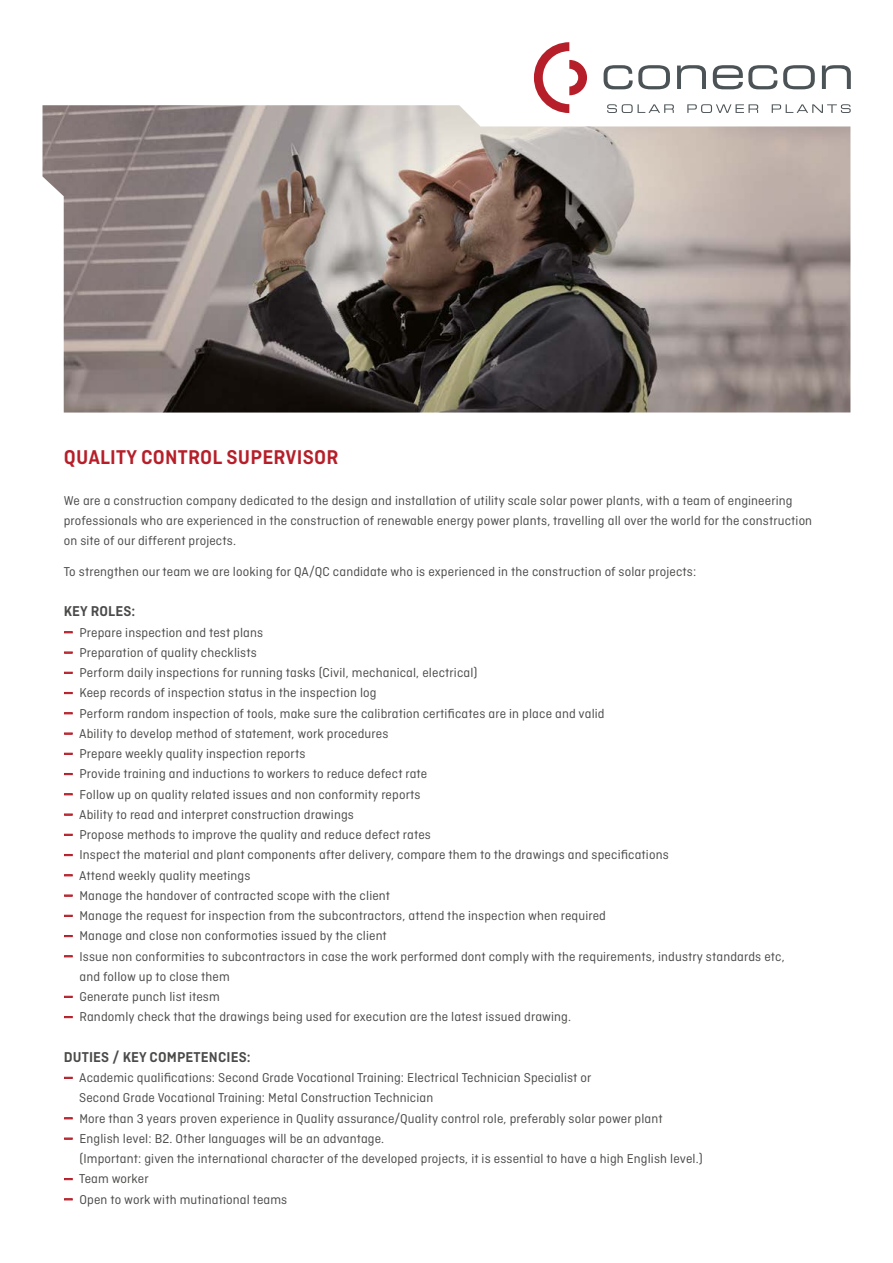
<style>
.page{position:relative;width:893px;height:1263px;background:#fff}
.page>*{position:absolute;margin:0;border:0;box-sizing:border-box;transform-origin:0 0}
.t1{font:600 21px "Ciutadella";letter-spacing:.01em;color:#b61f29}
.t2{font:600 15px "Ciutadella";letter-spacing:.01em;color:#4a4a49}
.t3{font:13.5px/20.2px "Ciutadella";letter-spacing:.01em;color:#4a4a49}
</style>
<div class="page">
<svg style="left:604px;top:65px;width:66px;height:24px"></svg>
<svg style="left:677px;top:65px;width:29px;height:24px"></svg>
<svg style="left:713px;top:65px;width:64px;height:24px"></svg>
<svg style="left:783px;top:65px;width:32px;height:24px"></svg>
<svg style="left:822px;top:65px;width:29px;height:24px"></svg>
<svg style="left:534px;top:42px;width:53px;height:63px"></svg>
<svg style="left:608px;top:104px;width:65px;height:1px"></svg>
<svg style="left:687px;top:104px;width:71px;height:1px"></svg>
<svg style="left:772px;top:104px;width:79px;height:9px"></svg>
<img style="left:43px;top:105px;width:807px;height:308px">
<h1 class="t1" style="left:64px;top:445px;width:276px">QUALITY CONTROL SUPERVISOR</h1>
<p class="t3" style="left:64px;top:490px;width:750px">We are a construction company dedicated to the design and installation of utility scale solar power plants, with a team of engineering professionals who are experienced in the construction of renewable energy power plants, travelling all over the world for the construction on site of our different projects.</p>
<p class="t3" style="left:64px;top:561px;width:634px">To strengthen our team we are looking for QA/QC candidate who is experienced in the construction of solar projects:</p>
<p class="t2" style="left:64px;top:603px;width:73px">KEY ROLES:</p>
<p class="t3" style="left:64px;top:622px;width:201px"><sup>_</sup> Prepare inspection and test plans</p>
<p class="t3" style="left:64px;top:642px;width:195px"><sup>_</sup> Preparation of quality checklists</p>
<p class="t3" style="left:64px;top:662px;width:415px"><sup>_</sup> Perform daily inspections for running tasks (Civil, mechanical, electrical)</p>
<p class="t3" style="left:64px;top:683px;width:314px"><sup>_</sup> Keep records of inspection status in the inspection log</p>
<p class="t3" style="left:64px;top:703px;width:542px"><sup>_</sup> Perform random inspection of tools, make sure the calibration certificates are in place and valid</p>
<p class="t3" style="left:64px;top:723px;width:326px"><sup>_</sup> Ability to develop method of statement, work procedures</p>
<p class="t3" style="left:64px;top:743px;width:243px"><sup>_</sup> Prepare weekly quality inspection reports</p>
<p class="t3" style="left:64px;top:764px;width:365px"><sup>_</sup> Provide training and inductions to workers to reduce defect rate</p>
<p class="t3" style="left:64px;top:784px;width:358px"><sup>_</sup> Follow up on quality related issues and non conformity reports</p>
<p class="t3" style="left:64px;top:804px;width:292px"><sup>_</sup> Ability to read and interpret construction drawings</p>
<p class="t3" style="left:64px;top:824px;width:369px"><sup>_</sup> Propose methods to improve the quality and reduce defect rates</p>
<p class="t3" style="left:64px;top:845px;width:606px"><sup>_</sup> Inspect the material and plant components after delivery, compare them to the drawings and specifications</p>
<p class="t3" style="left:64px;top:865px;width:188px"><sup>_</sup> Attend weekly quality meetings</p>
<p class="t3" style="left:64px;top:885px;width:328px"><sup>_</sup> Manage the handover of contracted scope with the client</p>
<p class="t3" style="left:64px;top:905px;width:544px"><sup>_</sup> Manage the request for inspection from the subcontractors, attend the inspection when required</p>
<p class="t3" style="left:64px;top:926px;width:325px"><sup>_</sup> Manage and close non conformoties issued by the client</p>
<p class="t3" style="left:64px;top:946px;width:722px"><sup>_</sup> Issue non conformities to subcontractors in case the work performed dont comply with the requirements, industry standards etc,</p>
<p class="t3" style="left:79px;top:966px;width:152px">and follow up to close them</p>
<p class="t3" style="left:64px;top:986px;width:158px"><sup>_</sup> Generate punch list itesm</p>
<p class="t3" style="left:64px;top:1007px;width:509px"><sup>_</sup> Randomly check that the drawings being used for execution are the latest issued drawing.</p>
<p class="t2" style="left:64px;top:1048px;width:188px">DUTIES / KEY COMPETENCIES:</p>
<p class="t3" style="left:64px;top:1067px;width:529px"><sup>_</sup> Academic qualifications: Second Grade Vocational Training: Electrical Technician Specialist or</p>
<p class="t3" style="left:79px;top:1088px;width:356px">Second Grade Vocational Training: Metal Construction Technician</p>
<p class="t3" style="left:64px;top:1108px;width:600px"><sup>_</sup> More than 3 years proven experience in Quality assurance/Quality control role, preferably solar power plant</p>
<p class="t3" style="left:64px;top:1128px;width:322px"><sup>_</sup> English level: B2. Other languages will be an advantage.</p>
<p class="t3" style="left:79px;top:1148px;width:625px">(Important: given the international character of the developed projects, it is essential to have a high English level.)</p>
<p class="t3" style="left:64px;top:1169px;width:86px"><sup>_</sup> Team worker</p>
<p class="t3" style="left:64px;top:1189px;width:225px"><sup>_</sup> Open to work with mutinational teams</p>
</div>
